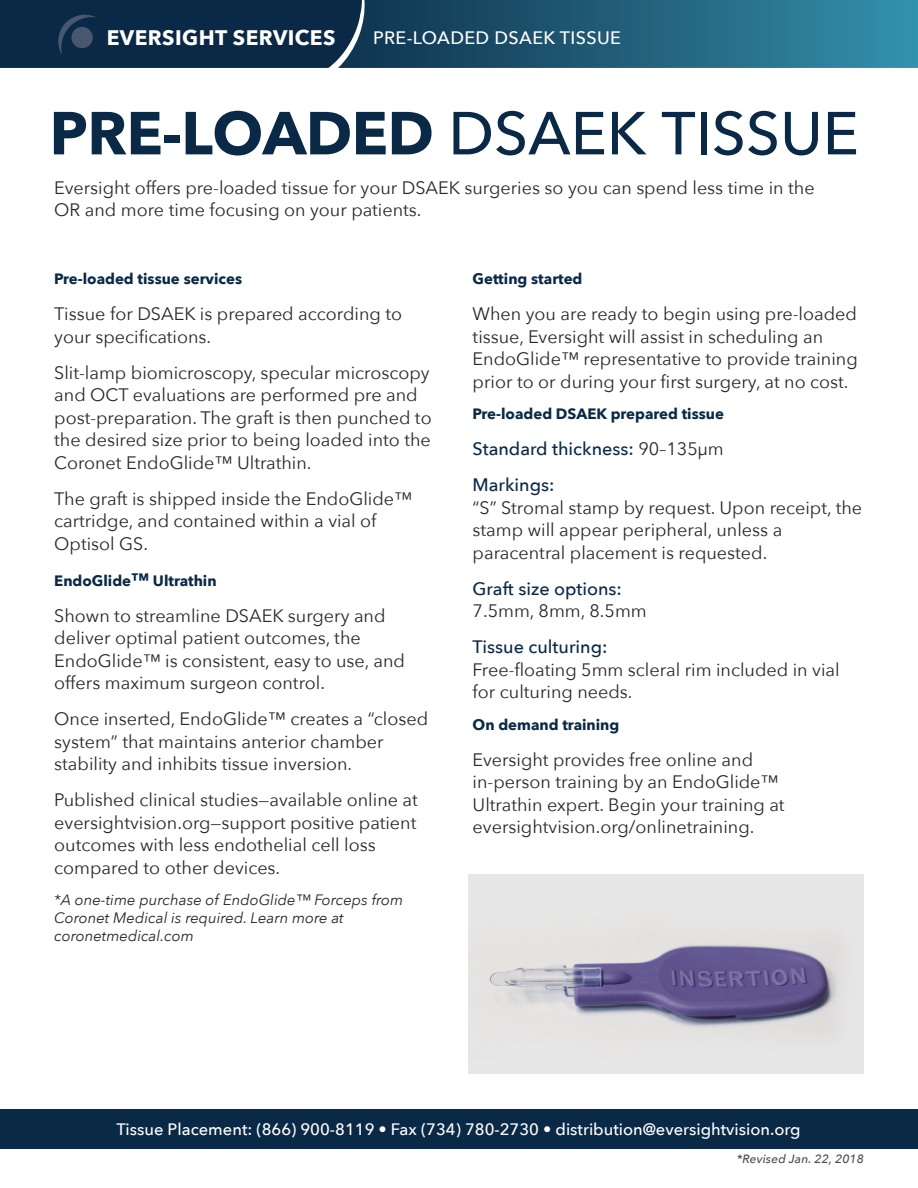
<style>
.page{position:relative;width:918px;height:1188px;background:#fff}
.page>*{position:absolute;margin:0;border:0;box-sizing:border-box;transform-origin:0 0}
.t1{font:500 60px "Avenir Next";color:#0a2947}
.t2{font:700 21px "Avenir Next";letter-spacing:.02em;color:#fff}
.t3{font:18px/22.5px "Avenir Next";color:#292829}
.t4{font:500 18px/36px "Avenir Next";color:#0a2947}
.t5{font:500 18px "Avenir Next";letter-spacing:.02em;color:#fff}
.t6{font:500 16.5px "Avenir Next";color:#fff}
.t7{font:700 15px "Avenir Next";color:#0a2947}
.t8{font:italic 15px/18px "Avenir Next";color:#292829}
.t9{font:italic 500 12px "Avenir Next";letter-spacing:.01em;color:#4c4c4e}
.s1{font-weight:700}
.s2{font-size:18px}
.s3{font-weight:400;color:#292829}
</style>
<div class="page">
<svg style="left:0;top:0;width:918px;height:68px;background:#1a4d69"></svg>
<div style="left:0;top:1110px;width:918px;height:39px;background:#0a2947"></div>
<img style="left:468px;top:875px;width:396px;height:199px">
<p class="t2" style="left:107px;top:20px;width:230px">EVERSIGHT SERVICES</p>
<p class="t5" style="left:373px;top:23px;width:249px">PRE-LOADED DSAEK TISSUE</p>
<h1 class="t1" style="left:50px;top:82px;width:811px"><span class="s1">PRE-LOADED</span> DSAEK TISSUE</h1>
<p class="t3" style="left:54px;top:175px;width:762px">Eversight offers pre-loaded tissue for your DSAEK surgeries so you can spend less time in the<br>OR and more time focusing on your patients.</p>
<p class="t7" style="left:54px;top:266px;width:189px">Pre-loaded tissue services</p>
<p class="t3" style="left:54px;top:302px;width:349px">Tissue for DSAEK is prepared according to your specifications.</p>
<p class="t3" style="left:54px;top:360px;width:379px">Slit-lamp biomicroscopy, specular microscopy and OCT evaluations are performed pre and post-preparation. The graft is then punched to the desired size prior to being loaded into the Coronet EndoGlide™ Ultrathin.</p>
<p class="t3" style="left:54px;top:486px;width:359px">The graft is shipped inside the EndoGlide™ cartridge, and contained within a vial of<br>Optisol GS.</p>
<p class="t7" style="left:54px;top:567px;width:164px">EndoGlide<span class="s2">™</span> Ultrathin</p>
<p class="t3" style="left:54px;top:603px;width:352px">Shown to streamline DSAEK surgery and deliver optimal patient outcomes, the EndoGlide™ is consistent, easy to use, and offers maximum surgeon control.</p>
<p class="t3" style="left:54px;top:707px;width:375px">Once inserted, EndoGlide™ creates a “closed system” that maintains anterior chamber stability and inhibits tissue inversion.</p>
<p class="t3" style="left:54px;top:788px;width:365px">Published clinical studies—available online at eversightvision.org—support positive patient outcomes with less endothelial cell loss compared to other devices.</p>
<p class="t8" style="left:54px;top:890px;width:350px">*A one-time purchase of EndoGlide™ Forceps from<br>Coronet Medical is required. Learn more at coronetmedical.com</p>
<p class="t7" style="left:473px;top:266px;width:111px">Getting started</p>
<p class="t3" style="left:473px;top:302px;width:387px">When you are ready to begin using pre-loaded tissue, Eversight will assist in scheduling an EndoGlide™ representative to provide training prior to or during your first surgery, at no cost.</p>
<p class="t7" style="left:473px;top:401px;width:253px">Pre-loaded DSAEK prepared tissue</p>
<p class="t4" style="left:473px;top:430px;width:253px">Standard thickness: <span class="s3">90–135µm<br></span>Markings:</p>
<p class="t3" style="left:473px;top:495px;width:391px">“S” Stromal stamp by request. Upon receipt, the stamp will appear peripheral, unless a paracentral placement is requested.</p>
<p class="t4" style="left:473px;top:570px;width:151px">Graft size options:</p>
<p class="t3" style="left:473px;top:599px;width:176px">7.5mm, 8mm, 8.5mm</p>
<p class="t4" style="left:473px;top:628px;width:136px">Tissue culturing:</p>
<p class="t3" style="left:473px;top:657px;width:369px">Free-floating 5mm scleral rim included in vial for culturing needs.</p>
<p class="t7" style="left:473px;top:711px;width:148px">On demand training</p>
<p class="t3" style="left:473px;top:747px;width:313px">Eversight provides free online and in-person training by an EndoGlide™ Ultrathin expert. Begin your training at eversightvision.org/onlinetraining.</p>
<p class="t6" style="left:116px;top:1115px;width:686px">Tissue Placement: (866) 900-8119 • Fax (734) 780-2730 • distribution@eversightvision.org</p>
<p class="t9" style="left:737px;top:1148px;width:129px">*Revised Jan. 22, 2018</p>
</div>
